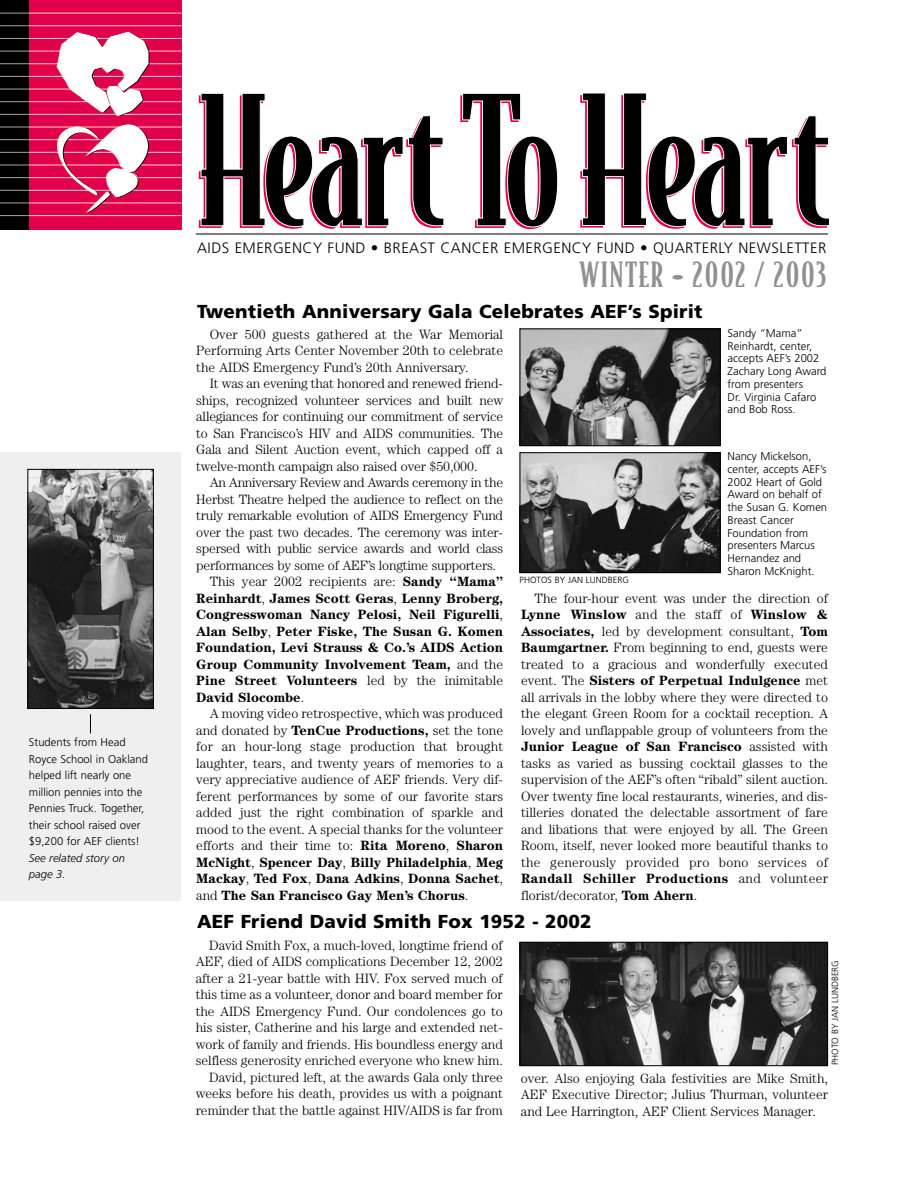
<style>
.page{position:relative;width:918px;height:1188px;background:#fff}
.page>*{position:absolute;margin:0;border:0;box-sizing:border-box;transform-origin:0 0}
.t1{font:500 33px "Bodega Serif";letter-spacing:.055em;color:#909090}
.t2{font:900 18.75px "Frutiger";letter-spacing:.01em;color:#000}
.t3{font:300 15px "Frutiger";letter-spacing:.03em;color:#000}
.t4{font:300 13.5px/16.5px "Century";color:#000;text-align:justify}
.t5{font:700 13.5px "Century";color:#000}
.t6{font:300 11.25px/12.8px "Frutiger";color:#000}
.t7{font:italic 300 11.25px/16.5px "Frutiger";color:#000}
.t8{font:300 9px "Frutiger";color:#000}
.s1{font-weight:700}
.s2{font-weight:300}
</style>
<div class="page">
<div style="left:0;top:452px;width:181px;height:448px;background:#efefef"></div>
<div style="left:0;top:0;width:182px;height:229px;background:#e1004c"></div>
<hr style="left:1px;top:13px;width:181px;height:1px;background:#fbd1c6">
<hr style="left:1px;top:25px;width:181px;height:1px;background:#fbd1c6">
<hr style="left:1px;top:38px;width:181px;height:1px;background:#fbd1c6">
<hr style="left:1px;top:51px;width:181px;height:1px;background:#fbd1c6">
<hr style="left:1px;top:63px;width:181px;height:1px;background:#fbd1c6">
<hr style="left:1px;top:76px;width:181px;height:1px;background:#fbd1c6">
<hr style="left:1px;top:89px;width:181px;height:1px;background:#fbd1c6">
<hr style="left:1px;top:101px;width:181px;height:1px;background:#fbd1c6">
<hr style="left:1px;top:114px;width:181px;height:1px;background:#fbd1c6">
<hr style="left:1px;top:127px;width:181px;height:1px;background:#fbd1c6">
<hr style="left:1px;top:139px;width:181px;height:1px;background:#fbd1c6">
<hr style="left:1px;top:152px;width:181px;height:1px;background:#fbd1c6">
<hr style="left:1px;top:165px;width:181px;height:1px;background:#fbd1c6">
<hr style="left:1px;top:177px;width:181px;height:1px;background:#fbd1c6">
<hr style="left:1px;top:190px;width:181px;height:1px;background:#fbd1c6">
<hr style="left:1px;top:203px;width:181px;height:1px;background:#fbd1c6">
<hr style="left:1px;top:215px;width:181px;height:1px;background:#fbd1c6">
<svg style="left:460px;top:93px;width:98px;height:136px"></svg>
<svg style="left:580px;top:93px;width:249px;height:136px"></svg>
<svg style="left:199px;top:93px;width:245px;height:136px"></svg>
<div style="left:0;top:0;width:28px;height:229px;background:#000"></div>
<svg style="left:0;top:13px;width:28px;height:1px"></svg>
<svg style="left:0;top:25px;width:28px;height:1px"></svg>
<svg style="left:0;top:38px;width:28px;height:1px"></svg>
<svg style="left:0;top:51px;width:28px;height:1px"></svg>
<svg style="left:0;top:63px;width:28px;height:1px"></svg>
<svg style="left:0;top:76px;width:28px;height:1px"></svg>
<svg style="left:0;top:89px;width:28px;height:1px"></svg>
<svg style="left:0;top:101px;width:28px;height:1px"></svg>
<svg style="left:0;top:114px;width:28px;height:1px"></svg>
<svg style="left:0;top:127px;width:28px;height:1px"></svg>
<svg style="left:0;top:139px;width:28px;height:1px"></svg>
<svg style="left:0;top:152px;width:28px;height:1px"></svg>
<svg style="left:0;top:165px;width:28px;height:1px"></svg>
<svg style="left:0;top:177px;width:28px;height:1px"></svg>
<svg style="left:0;top:190px;width:28px;height:1px"></svg>
<svg style="left:0;top:203px;width:28px;height:1px"></svg>
<svg style="left:0;top:215px;width:28px;height:1px"></svg>
<svg style="left:48px;top:32px;width:109px;height:181px"></svg>
<hr style="left:196px;top:234px;width:632px;height:1px;background:#000">
<img style="left:522px;top:331px;width:197px;height:113px">
<div style="left:520px;top:329px;width:201px;height:117px;border:1px solid #000"></div>
<img style="left:522px;top:944px;width:304px;height:120px">
<div style="left:520px;top:942px;width:308px;height:124px;border:1px solid #000"></div>
<img style="left:29px;top:471px;width:123px;height:236px">
<div style="left:27px;top:469px;width:127px;height:240px;border:1px solid #000"></div>
<img style="left:522px;top:454px;width:197px;height:117px">
<div style="left:520px;top:452px;width:201px;height:121px;border:1px solid #000"></div>
<svg style="left:90px;top:714px;width:1px;height:19px"></svg>
<p class="t6" style="left:29px;top:735px;width:121px;line-height:16.5px">Students from Head<br>Royce School in Oakland helped lift nearly one million pennies into the<br>Pennies Truck. Together, their school raised over $9,200 for AEF clients!</p>
<p class="t7" style="left:29px;top:851px;width:98px">See related story on page 3.</p>
<p class="t3" style="left:197px;top:241px;width:631px">AIDS EMERGENCY FUND • BREAST CANCER EMERGENCY FUND • QUARTERLY NEWSLETTER</p>
<h1 class="t1" style="left:579px;top:263px;width:249px">WINTER • 2002 / 2003</h1>
<h2 class="t2" style="left:197px;top:304px;width:507px">Twentieth Anniversary Gala Celebrates AEF’s Spirit</h2>
<p class="t4" style="left:196px;top:327px;width:308px;text-indent:14px">Over 500 guests gathered at the War Memorial Performing Arts Center November 20th to celebrate the AIDS Emergency Fund’s 20th Anniversary.</p>
<p class="t4" style="left:196px;top:376px;width:308px;text-indent:14px">It was an evening that honored and renewed friend&shy;ships, recognized volunteer services and built new allegiances for continuing our commitment of service to San Francisco’s HIV and AIDS communities. The Gala and Silent Auction event, which capped off a twelve-month campaign also raised over $50,000.</p>
<p class="t4" style="left:210px;top:475px;width:295px">An Anniversary Review and Awards ceremony in the</p>
<p class="t4" style="left:196px;top:492px;width:308px">Herbst Theatre helped the audience to reflect on the</p>
<p class="t4" style="left:196px;top:508px;width:308px">truly remarkable evolution of AIDS Emergency Fund</p>
<p class="t4" style="left:196px;top:525px;width:308px">over the past two decades. The ceremony was inter-</p>
<p class="t4" style="left:196px;top:541px;width:308px">spersed with public service awards and world class</p>
<p class="t4" style="left:196px;top:558px;width:301px">performances by some of AEF’s longtime supporters.</p>
<p class="t4" style="left:210px;top:574px;width:295px">This year 2002 recipients are: <span class="s1">Sandy “Mama”</span></p>
<p class="t5" style="left:196px;top:593px;width:308px">Reinhardt<span class="s2">,</span> James Scott Geras<span class="s2">,</span> Lenny Broberg,</p>
<p class="t5" style="left:196px;top:610px;width:308px">Congresswoman Nancy Pelosi, Neil Figurelli<span class="s2">,</span></p>
<p class="t5" style="left:196px;top:626px;width:308px">Alan Selby<span class="s2">,</span> Peter Fiske, The Susan G. Komen</p>
<p class="t5" style="left:196px;top:643px;width:308px">Foundation, Levi Strauss &amp; Co.’s AIDS Action</p>
<p class="t5" style="left:196px;top:659px;width:308px">Group Community Involvement Team, <span class="s2">and the</span></p>
<p class="t5" style="left:196px;top:676px;width:308px">Pine Street Volunteers <span class="s2">led by the inimitable</span></p>
<p class="t5" style="left:196px;top:692px;width:110px">David Slocombe<span class="s2">.</span></p>
<p class="t4" style="left:210px;top:706px;width:295px">A moving video retrospective, which was produced</p>
<p class="t4" style="left:196px;top:723px;width:308px">and donated by <span class="s1">TenCue Productions,</span> set the tone</p>
<p class="t4" style="left:196px;top:739px;width:308px">for an hour-long stage production that brought</p>
<p class="t4" style="left:196px;top:756px;width:308px">laughter, tears, and twenty years of memories to a</p>
<p class="t4" style="left:196px;top:772px;width:308px">very appreciative audience of AEF friends. Very dif-</p>
<p class="t4" style="left:196px;top:789px;width:308px">ferent performances by some of our favorite stars</p>
<p class="t4" style="left:196px;top:805px;width:308px">added just the right combination of sparkle and</p>
<p class="t4" style="left:196px;top:822px;width:308px">mood to the event. A special thanks for the volunteer</p>
<p class="t4" style="left:196px;top:838px;width:308px">efforts and their time to: <span class="s1">Rita Moreno</span>, <span class="s1">Sharon</span></p>
<p class="t5" style="left:196px;top:857px;width:308px">McNight<span class="s2">,</span> Spencer Day<span class="s2">,</span> Billy Philadelphia<span class="s2">,</span> Meg</p>
<p class="t5" style="left:196px;top:874px;width:308px">Mackay<span class="s2">,</span> Ted Fox<span class="s2">,</span> Dana Adkins<span class="s2">,</span> Donna Sachet<span class="s2">,</span></p>
<p class="t5" style="left:196px;top:890px;width:274px"><span class="s2">and</span> The San Francisco Gay Men’s Chorus<span class="s2">.</span></p>
<p class="t8" style="left:520px;top:577px;width:111px">PHOTOS BY JAN LUNDBERG</p>
<p class="t6" style="left:728px;top:328px;width:100px">Sandy “Mama”<br>Reinhardt, center, accepts AEF’s 2002<br>Zachary Long Award from presenters<br>Dr. Virginia Cafaro and Bob Ross.</p>
<p class="t6" style="left:728px;top:451px;width:101px">Nancy Mickelson, center, accepts AEF’s<br>2002 Heart of Gold<br>Award on behalf of the Susan G. Komen<br>Breast Cancer<br>Foundation from presenters Marcus<br>Hernandez and<br>Sharon McKnight.</p>
<p class="t4" style="left:521px;top:591px;width:308px;text-indent:14px">The four-hour event was under the direction of <span class="s1">Lynne Winslow</span> and the staff of <span class="s1">Winslow &amp; Associates,</span> led by development consultant, <span class="s1">Tom Baumgartner.</span> From beginning to end, guests were treated to a gracious and wonderfully executed event. The <span class="s1">Sisters of Perpetual Indulgence</span> met all arrivals in the lobby where they were directed to the elegant Green Room for a cocktail reception. A lovely and unflappable group of volunteers from the <span class="s1">Junior League of San Francisco</span> assisted with tasks as varied as bussing cocktail glasses to the supervision of the AEF’s often “ribald” silent auction.<br>Over twenty fine local restaurants, wineries, and dis&shy;tilleries donated the delectable assortment of fare and libations that were enjoyed by all. The Green Room, itself, never looked more beautiful thanks to the generously provided pro bono services of <span class="s1">Randall Schiller Productions</span> and volunteer florist/decorator, <span class="s1">Tom Ahern</span>.</p>
<h2 class="t2" style="left:197px;top:914px;width:396px">AEF Friend David Smith Fox 1952 - 2002</h2>
<p class="t4" style="left:196px;top:938px;width:309px;text-align:right">David Smith Fox, a much-loved, longtime friend of AEF, died of AIDS complications December 12, 2002 after a 21-year battle with HIV. Fox served much of this time as a volunteer, donor and board member for the AIDS Emergency Fund. Our condolences go to his sister, Catherine and his large and extended net&shy;work of family and friends. His boundless energy and selfless generosity enriched everyone who knew him.<br>David, pictured left, at the awards Gala only three weeks before his death, provides us with a poignant reminder that the battle against HIV/AIDS is far from</p>
<p class="t8" style="left:831px;top:1065px;width:106px;rotate:-90deg">PHOTO BY JAN LUNDBERG</p>
<p class="t4" style="left:521px;top:1071px;width:309px">over. Also enjoying Gala festivities are Mike Smith, AEF Executive Director; Julius Thurman, volunteer and Lee Harrington, AEF Client Services Manager.</p>
</div>
